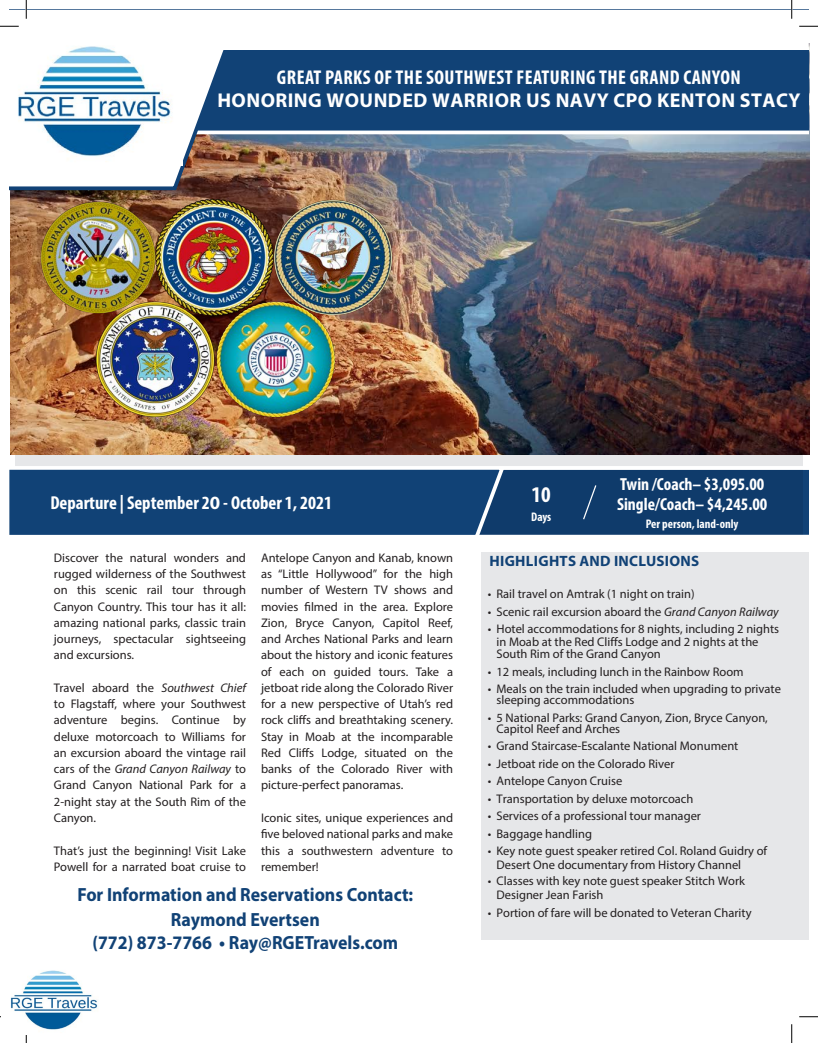
<style>
.page{position:relative;width:818px;height:1043px;background:#fff}
.page>*{position:absolute;margin:0;border:0;box-sizing:border-box;transform-origin:0 0}
.t1{font:700 condensed 22.5px "Myriad Pro";color:#fff}
.t2{font:700 condensed 20px/22.5px "Myriad Pro";letter-spacing:.025em;color:#fff;text-align:center}
.Paragraph_Style_2{font:700 19.12px "Myriad Pro";color:#114276;scale:.93 1}
.t3{font:700 condensed 18.75px "Myriad Pro";color:#fff}
.t4{font:700 condensed 17.5px "Myriad Pro";color:#fff}
.t5{font:700 15px "Myriad Pro";letter-spacing:.02em;color:#114276}
.Paragraph_Style_3{font:12.5px/16.2px "Myriad Pro";color:#231f20}
.t6{font:700 condensed 12.5px "Myriad Pro";color:#fff}
.s1{font-stretch:normal}
.s2{font-style:italic}
</style>
<div class="page">
<img style="left:10px;top:44px;width:799px;height:411px">
<div style="left:481px;top:552px;width:327px;height:388px;background:#e6e7e9"></div>
<svg style="left:507px;top:464px;width:296px;height:2px"></svg>
<svg style="left:15px;top:464px;width:492px;height:2px"></svg>
<svg style="left:9px;top:469px;width:799px;height:66px;background:#154374"></svg>
<svg style="left:9px;top:9px;width:799px;height:183px"></svg>
<img style="left:9px;top:38px;width:173px;height:128px">
<svg style="left:0;top:25px;width:19px;height:2px"></svg>
<svg style="left:799px;top:25px;width:19px;height:2px"></svg>
<svg style="left:799px;top:1016px;width:19px;height:1px"></svg>
<svg style="left:25px;top:0;width:2px;height:19px"></svg>
<svg style="left:25px;top:1035px;width:2px;height:7px"></svg>
<svg style="left:790px;top:0;width:2px;height:19px"></svg>
<svg style="left:791px;top:1024px;width:1px;height:18px"></svg>
<img style="left:15px;top:192px;width:402px;height:230px">
<img style="left:10px;top:970px;width:88px;height:60px">
<p class="t2" style="left:217px;top:66px;width:584px">GREAT PARKS OFTHE SOUTHWEST FEATURING THE GRAND CANYON<br><span class="s1">HONORING WOUNDED WARRIOR US NAVY CPO KENTON STACY</span></p>
<p class="t3" style="left:50px;top:491px;width:283px">Departure | September 2<span class="s1">0</span> - October 1, 2021</p>
<p class="Paragraph_Style_3" style="left:54px;top:549px;width:193px;text-align:justify">Discover the natural wonders and rugged wilderness of the Southwest on this scenic rail tour through Canyon Country. This tour has it all: amazing national parks, classic train journeys, spectacular sightseeing and excursions.</p>
<p class="Paragraph_Style_3" style="left:54px;top:679px;width:194px;text-align:justify">Travel aboard the <span class="s2">Southwest Chief </span>to Flagstaff, where your Southwest adventure begins. Continue by deluxe motorcoach to Williams for an excursion aboard the vintage rail cars of the <span class="s2">Grand Canyon Railway</span> to Grand Canyon National Park for a 2-night stay at the South Rim of the Canyon.</p>
<p class="Paragraph_Style_3" style="left:54px;top:842px;width:193px">That’s just the beginning! Visit Lake<br>Powell for a narrated boat cruise to</p>
<p class="Paragraph_Style_3" style="left:261px;top:549px;width:193px;text-align:justify">Antelope Canyon and Kanab, known as “Little Hollywood” for the high number of Western TV shows and movies filmed in the area. Explore Zion, Bryce Canyon, Capitol Reef, and Arches National Parks and learn about the history and iconic features of each on guided tours. Take a jetboat ride along the Colorado River for a new perspective of Utah’s red rock cliffs and breathtaking scenery.<br>Stay in Moab at the incomparable Red Cliffs Lodge, situated on the banks of the Colorado River with picture-perfect panoramas.</p>
<p class="Paragraph_Style_3" style="left:261px;top:809px;width:193px;text-align:justify">Iconic sites, unique experiences and five beloved national parks and make this a southwestern adventure to remember!</p>
<p class="Paragraph_Style_2" style="left:77px;top:881px;width:362px">For Information and Reservations Contact:</p>
<p class="Paragraph_Style_2" style="left:171px;top:906px;width:162px">Raymond Evertsen</p>
<p class="Paragraph_Style_2" style="left:92px;top:929px;width:330px">(772) 873-7766 • Ray@RGETravels.com</p>
<p class="t1" style="left:531px;top:481px;width:21px">10</p>
<p class="t6" style="left:531px;top:509px;width:22px">Days</p>
<p class="t4" style="left:620px;top:473px;width:146px">Twin /Coach– $3,095.00</p>
<p class="t4" style="left:617px;top:493px;width:152px">Single/Coach– $4,245.00</p>
<p class="t6" style="left:645px;top:516px;width:94px">Per person, land-only</p>
<p class="t5" style="left:489px;top:551px;width:211px">HIGHLIGHTS AND INCLUSIONS</p>
<p class="Paragraph_Style_3" style="left:487px;top:585px;width:208px">• Rail travel on Amtrak (1 night on train)</p>
<p class="Paragraph_Style_3" style="left:487px;top:603px;width:292px">• Scenic rail excursion aboard the <span class="s2">Grand Canyon Railway</span></p>
<p class="Paragraph_Style_3" style="left:496px;top:622px;width:284px;line-height:12.5px;text-indent:-9px">• Hotel accommodations for 8 nights, including 2 nights in Moab at the Red Cliffs Lodge and 2 nights at the<br>South Rim of the Grand Canyon</p>
<p class="Paragraph_Style_3" style="left:487px;top:663px;width:257px">• 12 meals, including lunch in the Rainbow Room</p>
<p class="Paragraph_Style_3" style="left:496px;top:683px;width:286px;line-height:11.1px;text-indent:-9px">• Meals on the train included when upgrading to private sleeping accommodations</p>
<p class="Paragraph_Style_3" style="left:496px;top:711px;width:273px;line-height:11.1px;text-indent:-9px">• 5 National Parks: Grand Canyon, Zion, Bryce Canyon,<br>Capitol Reef and Arches</p>
<p class="Paragraph_Style_3" style="left:487px;top:738px;width:252px">• Grand Staircase-Escalante National Monument</p>
<p class="Paragraph_Style_3" style="left:487px;top:755px;width:188px">• Jetboat ride on the Colorado River</p>
<p class="Paragraph_Style_3" style="left:487px;top:773px;width:136px">• Antelope Canyon Cruise</p>
<p class="Paragraph_Style_3" style="left:487px;top:790px;width:207px">• Transportation by deluxe motorcoach</p>
<p class="Paragraph_Style_3" style="left:487px;top:808px;width:215px">• Services of a professional tour manager</p>
<p class="Paragraph_Style_3" style="left:487px;top:825px;width:106px">• Baggage handling</p>
<p class="Paragraph_Style_3" style="left:496px;top:843px;width:272px;line-height:14px;text-indent:-9px">• Key note guest speaker retired Col. Roland Guidry of<br>Desert One documentary from History Channel</p>
<p class="Paragraph_Style_3" style="left:496px;top:874px;width:250px;line-height:14px;text-indent:-9px">• Classes with key note guest speaker Stitch Work<br>Designer Jean Farish</p>
<p class="Paragraph_Style_3" style="left:487px;top:904px;width:265px">• Portion of fare will be donated to Veteran Charity</p>
</div>
